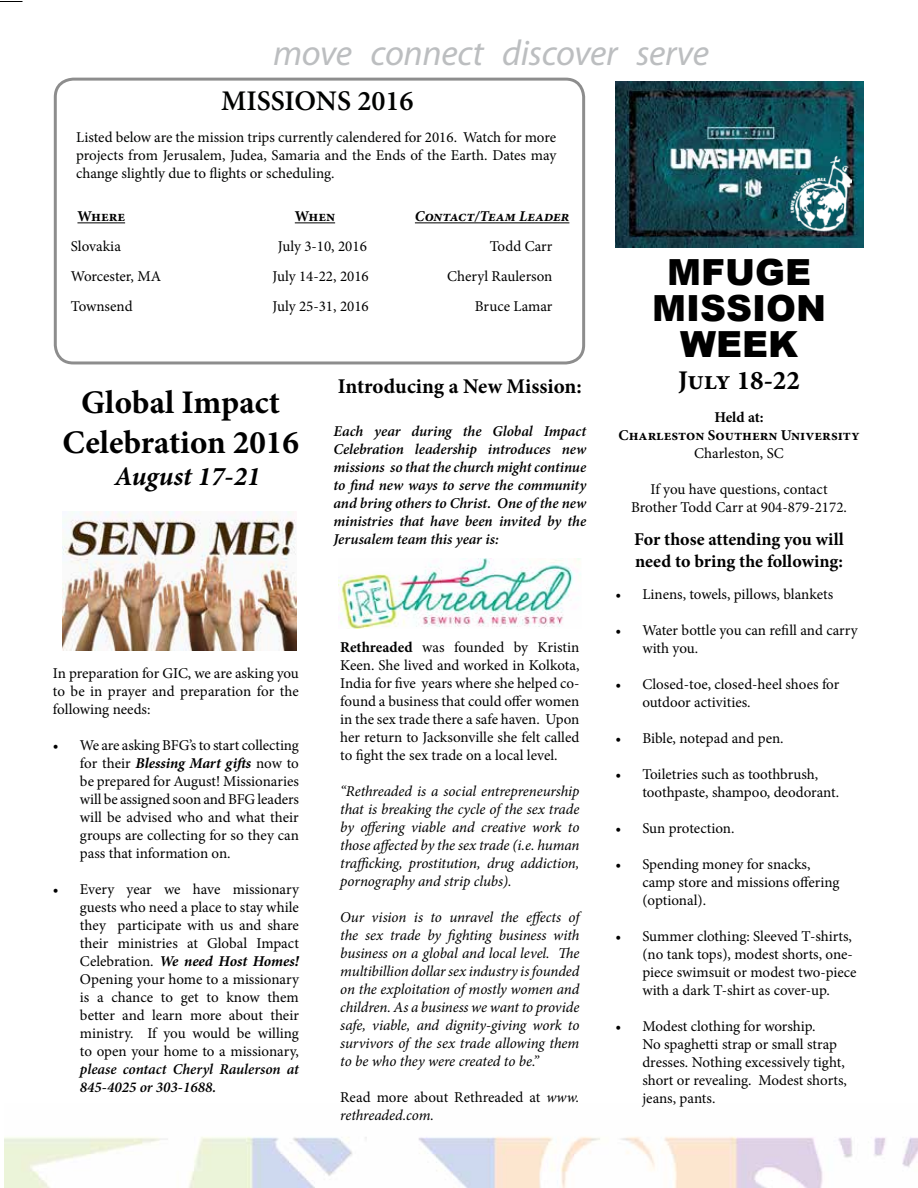
<style>
.page{position:relative;width:918px;height:1188px;background:#fff}
.page>*{position:absolute;margin:0;border:0;box-sizing:border-box;transform-origin:0 0}
.t1{font:italic 36px "Myriad Pro";letter-spacing:-.01em;color:#bcbec0}
.t2{font:900 36px/36px "Arial";color:#000;text-align:center}
.t3{font:700 33px/39.6px "Minion Pro";color:#000;text-align:center}
.t4{font:600 28.5px "Minion Pro";color:#010200}
.t5{font:italic 700 27px "Minion Pro";color:#000}
.t6{font:700 27px "Minion Pro";color:#000}
.t7{font:700 21px "Minion Pro";letter-spacing:-.01em;color:#000}
.t8{font:700 18px/21.6px "Minion Pro";color:#000}
.t9{font:15px/18px "Minion Pro";color:#000}
.t10{font:italic 15px/18px "Minion Pro";letter-spacing:-.01em;color:#000;text-align:justify}
.t11{font:italic 600 15px/18px "Minion Pro";color:#000}
.t12{font:15px/18px "Minion Pro";letter-spacing:-.005em;color:#010200;text-align:justify}
.t13{font:700 15px/18px "Minion Pro";color:#000;text-align:center}
.t14{font:italic 700 15px "Minion Pro";color:#000}
.s1{font-weight:700}
.s2{font-style:italic}
.s3{font-weight:700;font-style:italic}
</style>
<div class="page">
<img style="left:4px;top:1136px;width:914px;height:52px">
<svg style="left:0;top:1px;width:22px;height:1px"></svg>
<svg style="left:4px;top:1187px;width:18px;height:1px"></svg>
<div style="left:54px;top:78px;width:531px;height:286px;border:3px solid #000;border-radius:18px"></div>
<hr style="left:77px;top:222px;width:48px;height:1px;background:#000">
<hr style="left:295px;top:222px;width:40px;height:1px;background:#000">
<hr style="left:415px;top:222px;width:154px;height:1px;background:#000">
<img style="left:615px;top:82px;width:249px;height:165px">
<img style="left:787px;top:155px;width:64px;height:76px">
<img style="left:62px;top:512px;width:235px;height:139px">
<img style="left:339px;top:558px;width:242px;height:71px">
<h1 class="t1" style="left:273px;top:30px;width:437px">move connect discover serve</h1>
<h3 class="t4" style="left:221px;top:81px;width:194px">MISSIONS 2016</h3>
<p class="t12" style="left:76px;top:128px;width:482px">Listed below are the mission trips currently calendered for 2016. Watch for more projects from Jerusalem, Judea, Samaria and the Ends of the Earth. Dates may change slightly due to flights or scheduling.</p>
<p class="t13" style="left:77px;top:207px;width:49px">Where</p>
<p class="t13" style="left:295px;top:207px;width:42px">When</p>
<p class="t14" style="left:415px;top:206px;width:156px">Contact/Team Leader</p>
<p class="t9" style="left:71px;top:238px;width:51px">Slovakia</p>
<p class="t9" style="left:278px;top:238px;width:91px">July 3-10, 2016</p>
<p class="t9" style="left:490px;top:238px;width:64px">Todd Carr</p>
<p class="t9" style="left:71px;top:268px;width:92px">Worcester, MA</p>
<p class="t9" style="left:273px;top:268px;width:98px">July 14-22, 2016</p>
<p class="t9" style="left:447px;top:268px;width:107px">Cheryl Raulerson</p>
<p class="t9" style="left:71px;top:298px;width:63px">Townsend</p>
<p class="t9" style="left:273px;top:298px;width:98px">July 25-31, 2016</p>
<p class="t9" style="left:475px;top:298px;width:79px">Bruce Lamar</p>
<h1 class="t2" style="left:652px;top:253px;width:175px">MFUGE<br>MISSION<br>WEEK</h1>
<h3 class="t6" style="left:678px;top:362px;width:123px">July 18-22</h3>
<p class="t13" style="left:618px;top:408px;width:243px">Held at:<br>Charleston Southern University</p>
<p class="t9" style="left:694px;top:444px;width:91px">Charleston, SC</p>
<p class="t9" style="left:631px;top:480px;width:217px;text-align:center">If you have questions, contact<br>Brother Todd Carr at 904-879-2172.</p>
<h3 class="t7" style="left:338px;top:371px;width:245px">Introducing a New Mission:</h3>
<p class="t11" style="left:334px;top:422px;width:254px;text-align:justify">Each year during the Global Impact Celebration leadership introduces new missions so that the church might continue to find new ways to serve the community and bring others to Christ. One of the new ministries that have been invited by the Jerusalem team this year is:</p>
<h2 class="t3" style="left:62px;top:382px;width:238px">Global Impact<br>Celebration 2016</h2>
<h3 class="t5" style="left:114px;top:457px;width:148px">August 17-21</h3>
<p class="t8" style="left:634px;top:528px;width:211px">For those attending you will need to bring the following:</p>
<p class="t9" style="left:615px;top:585px;width:219px">• Linens, towels, pillows, blankets</p>
<p class="t9" style="left:642px;top:621px;width:217px;text-indent:-27px">• Water bottle you can refill and carry with you.</p>
<p class="t9" style="left:642px;top:675px;width:198px;text-indent:-27px">• Closed-toe, closed-heel shoes for outdoor activities.</p>
<p class="t9" style="left:615px;top:729px;width:170px">• Bible, notepad and pen.</p>
<p class="t9" style="left:642px;top:765px;width:198px;text-indent:-27px">• Toiletries such as toothbrush, toothpaste, shampoo, deodorant.</p>
<p class="t9" style="left:615px;top:819px;width:121px">• Sun protection.</p>
<p class="t9" style="left:642px;top:855px;width:199px;text-indent:-27px">• Spending money for snacks, camp store and missions offering (optional).</p>
<p class="t9" style="left:642px;top:927px;width:216px;text-indent:-27px">• Summer clothing: Sleeved T-shirts, (no tank tops), modest shorts, one&shy;piece swimsuit or modest two-piece with a dark T-shirt as cover-up.</p>
<p class="t9" style="left:642px;top:1017px;width:206px;text-indent:-27px">• Modest clothing for worship.<br>No spaghetti strap or small strap dresses. Nothing excessively tight, short or revealing. Modest shorts, jeans, pants.</p>
<p class="t9" style="left:340px;top:638px;width:241px;text-align:justify"><span class="s1">Rethreaded</span> was founded by Kristin Keen. She lived and worked in Kolkota, India for five years where she helped co&shy;found a business that could offer women in the sex trade there a safe haven. Upon her return to Jacksonville she felt called to fight the sex trade on a local level.</p>
<p class="t10" style="left:340px;top:782px;width:241px">“Rethreaded is a social entrepreneurship that is breaking the cycle of the sex trade by offering viable and creative work to those affected by the sex trade (i.e. human trafficking, prostitution, drug addiction, pornography and strip clubs).</p>
<p class="t10" style="left:340px;top:908px;width:241px">Our vision is to unravel the effects of the sex trade by fighting business with business on a global and local level. The multibillion dollar sex industry is founded on the exploitation of mostly women and children. As a business we want to provide safe, viable, and dignity-giving work to survivors of the sex trade allowing them to be who they were created to be.”</p>
<p class="t9" style="left:340px;top:1088px;width:241px">Read more about Rethreaded at <span class="s2">www. rethreaded.com.</span></p>
<p class="t9" style="left:53px;top:664px;width:248px;text-align:justify">In preparation for GIC, we are asking you to be in prayer and preparation for the following needs:</p>
<p class="t9" style="left:80px;top:736px;width:220px;text-align:justify;text-indent:-27px">• We are asking BFG’s to start collecting for their <span class="s3">Blessing Mart gifts</span> now to be prepared for August! Missionaries will be assigned soon and BFG leaders will be advised who and what their groups are collecting for so they can pass that information on.</p>
<p class="t9" style="left:80px;top:880px;width:221px;text-align:justify;text-indent:-27px">• Every year we have missionary guests who need a place to stay while they participate with us and share their ministries at Global Impact Celebration. <span class="s3">We need Host Homes!<br></span>Opening your home to a missionary is a chance to get to know them better and learn more about their ministry. If you would be willing to open your home to a missionary,</p>
<p class="t11" style="left:80px;top:1060px;width:220px">please contact Cheryl Raulerson at<br>845-4025 or 303-1688.</p>
</div>
